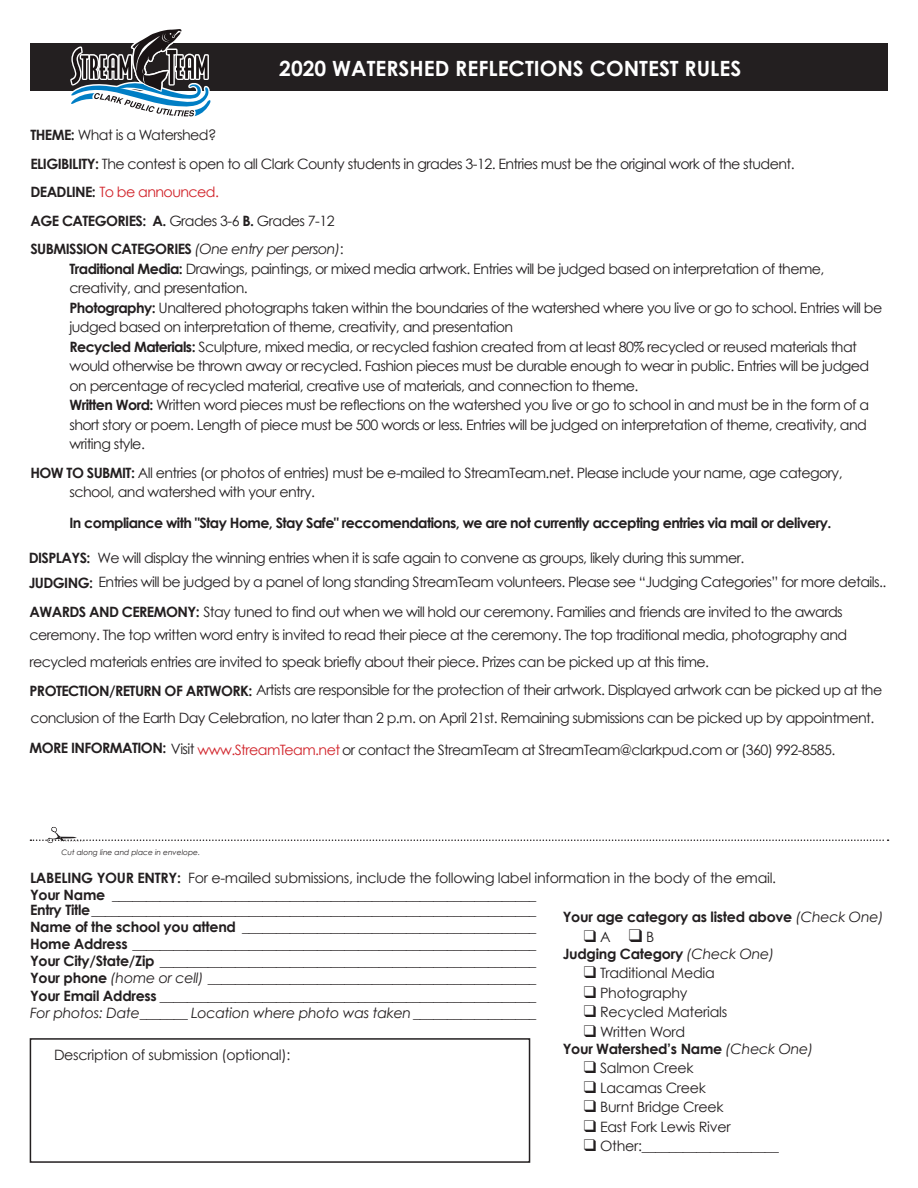
<style>
.page{position:relative;width:918px;height:1188px;background:#fff}
.page>*{position:absolute;margin:0;border:0;box-sizing:border-box;transform-origin:0 0}
.t1{font:700 21px "Century Gothic";color:#fff}
.t2{font:14.25px/19.5px "Century Gothic";letter-spacing:-.04em;color:#231f20}
.t3{font:14.25px "Century Gothic";letter-spacing:-.02em;color:#231f20}
.t4{font:700 14.25px "Century Gothic";letter-spacing:-.04em;color:#231f20}
.t5{font:700 14.25px "Century Gothic";letter-spacing:-.02em;color:#231f20}
.t6{font:italic 14.25px "Century Gothic";letter-spacing:-.02em;color:#231f20}
.t7{font:italic 14.25px "Century Gothic";letter-spacing:-.04em;color:#231f20}
.t8{font:14.25px "Century Gothic";letter-spacing:-.04em;color:#d1232a}
.t9{font:italic 7.5px "Century Gothic";color:#231f20}
.s1{font-style:inherit}
.s2{font-weight:700}
.s3{font-weight:700;color:#231f20}
.s4{font-weight:700;font-style:normal}
.s5{font-style:normal}
.s6{color:#d1232a}
.s7{font-style:italic}
.s8{font-weight:400;font-style:italic}
</style>
<div class="page">
<div style="left:30px;top:43px;width:858px;height:48px;background:#231f20"></div>
<svg style="left:70px;top:29px;width:141px;height:88px"></svg>
<svg style="left:30px;top:827px;width:859px;height:16px"></svg>
<div style="left:30px;top:1038px;width:500px;height:125px;border:2px solid #231f20"></div>
<p class="t1" style="left:279px;top:56px;width:464px">20<span class="s1">20</span> WATERSHED REFLECTIONS CONTEST RULES</p>
<p class="t2" style="left:30px;top:125px;width:188px"><span class="s2">THEME:</span> What is a Watershed?</p>
<p class="t2" style="left:30px;top:154px;width:766px"><span class="s2">ELIGIBILITY:</span> The contest is open to all Clark County students in grades 3-12. Entries must be the original work of the student.</p>
<p class="t8" style="left:30px;top:182px;width:190px"><span class="s3">DEADLINE:</span> To be announced.</p>
<p class="t2" style="left:30px;top:211px;width:306px"><span class="s2">AGE CATEGORIES: A.</span> Grades 3-6 <span class="s2">B.</span> Grades 7-12</p>
<p class="t7" style="left:30px;top:240px;width:315px"><span class="s4">SUBMISSION</span> <span class="s4">CATEGORIES</span> (One entry per person)<span class="s5">:</span></p>
<p class="t2" style="left:69px;top:259px;width:757px"><span class="s2">Traditional Media:</span> Drawings, paintings, or mixed media artwork. Entries will be judged based on interpretation of theme,</p>
<p class="t2" style="left:69px;top:278px;width:180px">creativity, and presentation.</p>
<p class="t2" style="left:69px;top:298px;width:814px"><span class="s2">Photography:</span> Unaltered photographs taken within the boundaries of the watershed where you live or go to school. Entries will be judged based on interpretation of theme, creativity, and presentation</p>
<p class="t2" style="left:69px;top:337px;width:801px"><span class="s2">Recycled Materials:</span> Sculpture, mixed media, or recycled fashion created from at least 80% recycled or reused materials that would otherwise be thrown away or recycled. Fashion pieces must be durable enough to wear in public. Entries will be judged on percentage of recycled material, creative use of materials, and connection to theme.</p>
<p class="t2" style="left:69px;top:395px;width:801px"><span class="s2">Written Word:</span> Written word pieces must be reflections on the watershed you live or go to school in and must be in the form of a short story or poem. Length of piece must be 500 words or less. Entries will be judged on interpretation of theme, creativity, and writing style.</p>
<p class="t2" style="left:69px;top:462px;width:775px;text-indent:-39px"><span class="s2">HOW TO SUBMIT:</span> All entries (or photos of entries) must be e-mailed to StreamTeam.net. Please include your name, age category, school, and watershed with your entry.</p>
<p class="t4" style="left:69px;top:512px;width:764px">In compliance with "Stay Home, Stay Safe" reccomendations, we are not currently accepting entries via mail or delivery.</p>
<p class="t2" style="left:29px;top:548px;width:717px"><span class="s2">DISPLAYS:</span> We will display the winning entries when it is safe again to convene as groups, likely during this summer.</p>
<p class="t2" style="left:29px;top:572px;width:859px"><span class="s2">JUDGING:</span> Entries will be judged by a panel of long standing StreamTeam volunteers. Please see “Judging Categories” for more details..</p>
<p class="t2" style="left:30px;top:600px;width:819px;line-height:23px"><span class="s2">AWARDS AND CEREMONY:</span> Stay tuned to find out when we will hold our ceremony. Families and friends are invited to the awards ceremony. The top written word entry is invited to read their piece at the ceremony. The top traditional media, photography and</p>
<p class="t2" style="left:30px;top:652px;width:681px">recycled materials entries are invited to speak briefly about their piece. Prizes can be picked up at this time.</p>
<p class="t2" style="left:30px;top:676px;width:854px;line-height:28px"><span class="s2">PROTECTION/RETURN OF ARTWORK:</span> Artists are responsible for the protection of their artwork. Displayed artwork can be picked up at the conclusion of the Earth Day Celebration, no later than 2 p.m. on April 21st. Remaining submissions can be picked up by appointment.</p>
<p class="t2" style="left:30px;top:739px;width:807px"><span class="s2">MORE INFORMATION:</span> Visit <span class="s6">www.StreamTeam.net</span> or contact the StreamTeam at StreamTeam@clarkpud.com or (360) 992-8585.</p>
<p class="t9" style="left:62px;top:848px;width:140px">Cut along line and place in envelope.</p>
<p class="t3" style="left:30px;top:869px;width:748px"><span class="s2">LABELING YOUR ENTRY:</span> For e-mailed submissions, include the following label information in the body of the email.</p>
<p class="t2" style="left:30px;top:885px;width:508px"><span class="s2">Your Name</span> ______________________________________________________________</p>
<p class="t2" style="left:30px;top:900px;width:508px"><span class="s2">Entry Title</span>_________________________________________________________________</p>
<p class="t2" style="left:30px;top:917px;width:508px"><span class="s2">Name of the school you attend</span> ___________________________________________</p>
<p class="t2" style="left:30px;top:934px;width:508px"><span class="s2">Home Address</span> ___________________________________________________________</p>
<p class="t2" style="left:30px;top:951px;width:508px"><span class="s2">Your City/State/Zip</span> _______________________________________________________</p>
<p class="t2" style="left:30px;top:968px;width:508px"><span class="s2">Your phone</span> <span class="s7">(home or cell)</span> ________________________________________________</p>
<p class="t2" style="left:30px;top:985px;width:508px"><span class="s2">Your Email Address</span> _______________________________________________________</p>
<p class="t6" style="left:30px;top:1004px;width:508px">For photos: Date_______ Location where photo was taken__________________</p>
<p class="t5" style="left:563px;top:908px;width:322px">Your age category as listed above <span class="s8">(Check One)</span></p>
<p class="t2" style="left:584px;top:927px;width:72px">❑A ❑B</p>
<p class="t5" style="left:563px;top:945px;width:213px">Judging Category <span class="s8">(Check One)</span></p>
<p class="t3" style="left:584px;top:964px;width:133px">❑ Traditional Media</p>
<p class="t3" style="left:584px;top:984px;width:105px">❑ Photography</p>
<p class="t3" style="left:584px;top:1003px;width:145px">❑ Recycled Materials</p>
<p class="t3" style="left:584px;top:1023px;width:103px">❑ Written Word</p>
<p class="t5" style="left:563px;top:1040px;width:252px">Your Watershed’s Name <span class="s8">(Check One)</span></p>
<p class="t3" style="left:584px;top:1059px;width:111px">❑ Salmon Creek</p>
<p class="t3" style="left:584px;top:1079px;width:124px">❑ Lacamas Creek</p>
<p class="t3" style="left:584px;top:1098px;width:141px">❑ Burnt Bridge Creek</p>
<p class="t3" style="left:584px;top:1118px;width:148px">❑ East Fork Lewis River</p>
<p class="t2" style="left:584px;top:1136px;width:197px">❑ Other:____________________</p>
<p class="t3" style="left:54px;top:1046px;width:238px">Description of submission (optional):</p>
</div>
